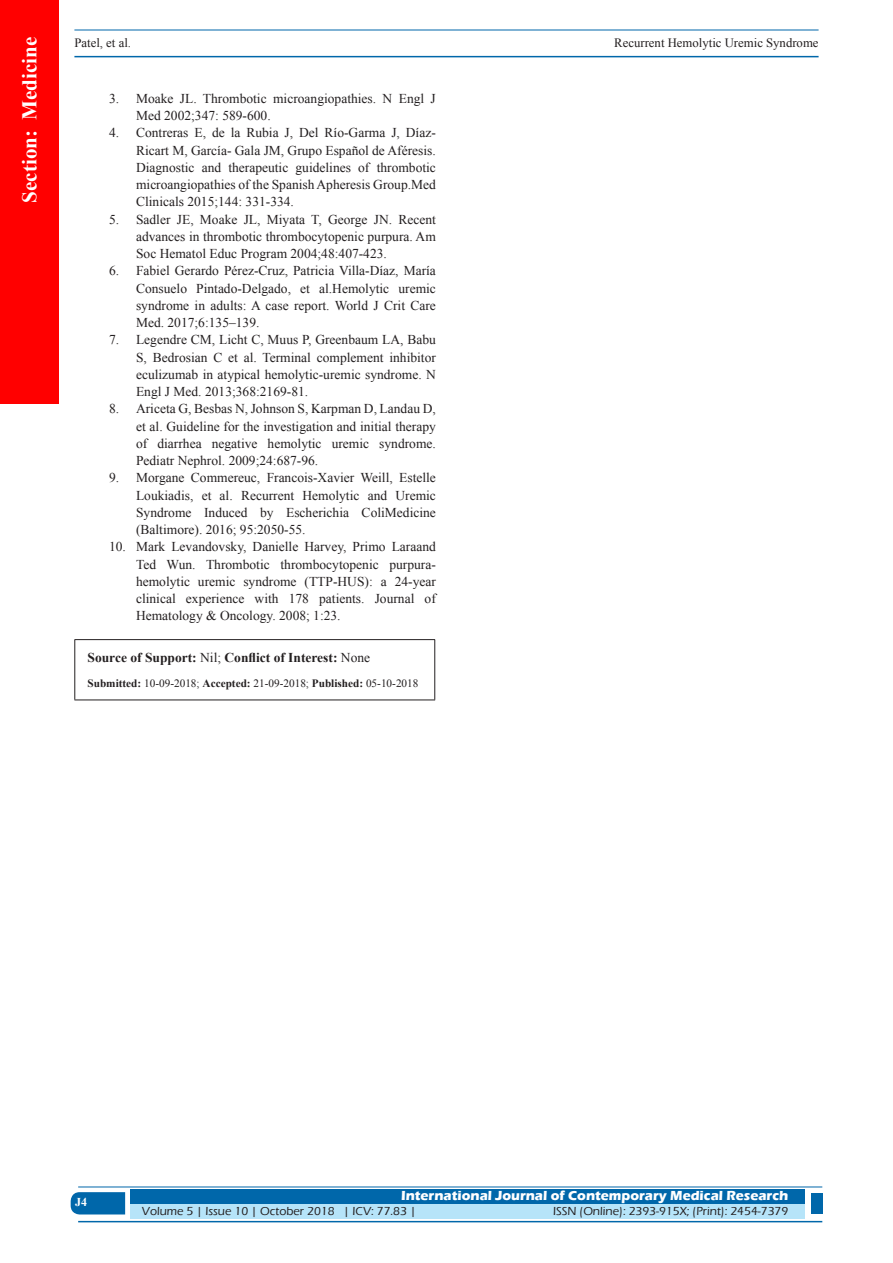
<style>
.page{position:relative;width:893px;height:1263px;background:#fff}
.page>*{position:absolute;margin:0;border:0;box-sizing:border-box;transform-origin:0 0}
.t1{font:700 21px "Times New Roman";color:#fff}
.t2{font:13.5px/17.2px "Times New Roman";color:#231f20;text-align:justify}
.t3{font:700 13.5px "Eras ITC";color:#fff}
.SOS_New{font:700 13.5px "Times New Roman";color:#231f20}
.t4{font:12.75px "Times New Roman";color:#231f20}
.t5{font:500 12px "Eras ITC";color:#231f20}
.t6{font:700 12px "Times New Roman";color:#fff}
.SOS_New-2{font:11.25px "Times New Roman";color:#231f20}
.s1{font-weight:400}
.s2{font-weight:700}
</style>
<div class="page">
<hr style="left:74px;top:30px;width:745px;height:1px;background:#0067aa">
<hr style="left:74px;top:56px;width:745px;height:1px;background:#0067aa">
<div style="left:0;top:0;width:59px;height:404px;background:#f00"></div>
<svg style="left:71px;top:1192px;width:54px;height:22px"></svg>
<div style="left:130px;top:1189px;width:674px;height:15px;background:#0067aa"></div>
<div style="left:130px;top:1204px;width:674px;height:15px;background:#b6e4f9"></div>
<hr style="left:78px;top:1186px;width:744px;height:1px;background:#0067aa">
<hr style="left:78px;top:1221px;width:744px;height:1px;background:#0067aa">
<div style="left:811px;top:1193px;width:11px;height:21px;background:#0067aa"></div>
<hr style="left:74px;top:639px;width:361px;height:1px;background:#231f20">
<hr style="left:74px;top:640px;width:1px;height:59px;background:#231f20">
<hr style="left:434px;top:640px;width:1px;height:59px;background:#231f20">
<hr style="left:74px;top:699px;width:361px;height:1px;background:#231f20">
<h1 class="t1" style="left:15px;top:203px;width:167px;rotate:-90deg">Section: Medicine</h1>
<p class="t4" style="left:74px;top:35px;width:58px">Patel, et al.</p>
<p class="t4" style="left:614px;top:35px;width:206px">Recurrent Hemolytic Uremic Syndrome</p>
<p class="t2" style="left:136px;top:90px;width:301px;text-indent:-27px">3. Moake JL. Thrombotic microangiopathies. N Engl J<br>Med 2002;347: 589-600.</p>
<p class="t2" style="left:136px;top:124px;width:301px;text-indent:-27px">4. Contreras E, de la Rubia J, Del Río-Garma J, Díaz-Ricart M, García- Gala JM, Grupo Español de Aféresis.<br>Diagnostic and therapeutic guidelines of thrombotic microangiopathies of the Spanish Apheresis Group.Med Clinicals 2015;144: 331-334.</p>
<p class="t2" style="left:136px;top:210px;width:301px;text-indent:-27px">5. Sadler JE, Moake JL, Miyata T, George JN. Recent advances in thrombotic thrombocytopenic purpura. Am Soc Hematol Educ Program 2004;48:407-423.</p>
<p class="t2" style="left:136px;top:262px;width:301px;text-indent:-27px">6. Fabiel Gerardo Pérez-Cruz, Patricia Villa-Díaz, María Consuelo Pintado-Delgado, et al.Hemolytic uremic syndrome in adults: A case report. World J Crit Care Med. 2017;6:135–139.</p>
<p class="t2" style="left:136px;top:331px;width:301px;text-indent:-27px">7. Legendre CM, Licht C, Muus P, Greenbaum LA, Babu S, Bedrosian C et al. Terminal complement inhibitor eculizumab in atypical hemolytic-uremic syndrome. N Engl J Med. 2013;368:2169-81.</p>
<p class="t2" style="left:136px;top:400px;width:301px;text-indent:-27px">8. Ariceta G, Besbas N, Johnson S, Karpman D, Landau D, et al. Guideline for the investigation and initial therapy of diarrhea negative hemolytic uremic syndrome.<br>Pediatr Nephrol. 2009;24:687-96.</p>
<p class="t2" style="left:136px;top:469px;width:301px;text-indent:-27px">9. Morgane Commereuc, Francois-Xavier Weill, Estelle Loukiadis, et al. Recurrent Hemolytic and Uremic Syndrome Induced by Escherichia ColiMedicine (Baltimore). 2016; 95:2050-55.</p>
<p class="t2" style="left:136px;top:538px;width:301px;text-indent:-27px">10. Mark Levandovsky, Danielle Harvey, Primo Laraand Ted Wun. Thrombotic thrombocytopenic purpura&shy;hemolytic uremic syndrome (TTP-HUS): a 24-year clinical experience with 178 patients. Journal of Hematology &amp; Oncology. 2008; 1:23.</p>
<p class="SOS_New" style="left:88px;top:648px;width:284px">Source of Support: <span class="s1">Nil;</span> Conflict of Interest: <span class="s1">None</span></p>
<p class="SOS_New-2" style="left:88px;top:676px;width:332px"><span class="s2">Submitted:</span> 10-09-2018; <span class="s2">Accepted:</span> 21-09-2018; <span class="s2">Published:</span> 05-10-2018</p>
<p class="t6" style="left:75px;top:1194px;width:13px">J4</p>
<p class="t3" style="left:401px;top:1188px;width:389px">International Journal of Contemporary Medical Research</p>
<p class="t5" style="left:142px;top:1204px;width:276px">Volume 5 | Issue 10 | October 2018 | ICV: 77.83 |</p>
<p class="t5" style="left:553px;top:1204px;width:237px">ISSN (Online): 2393-915X; (Print): 2454-7379</p>
</div>
